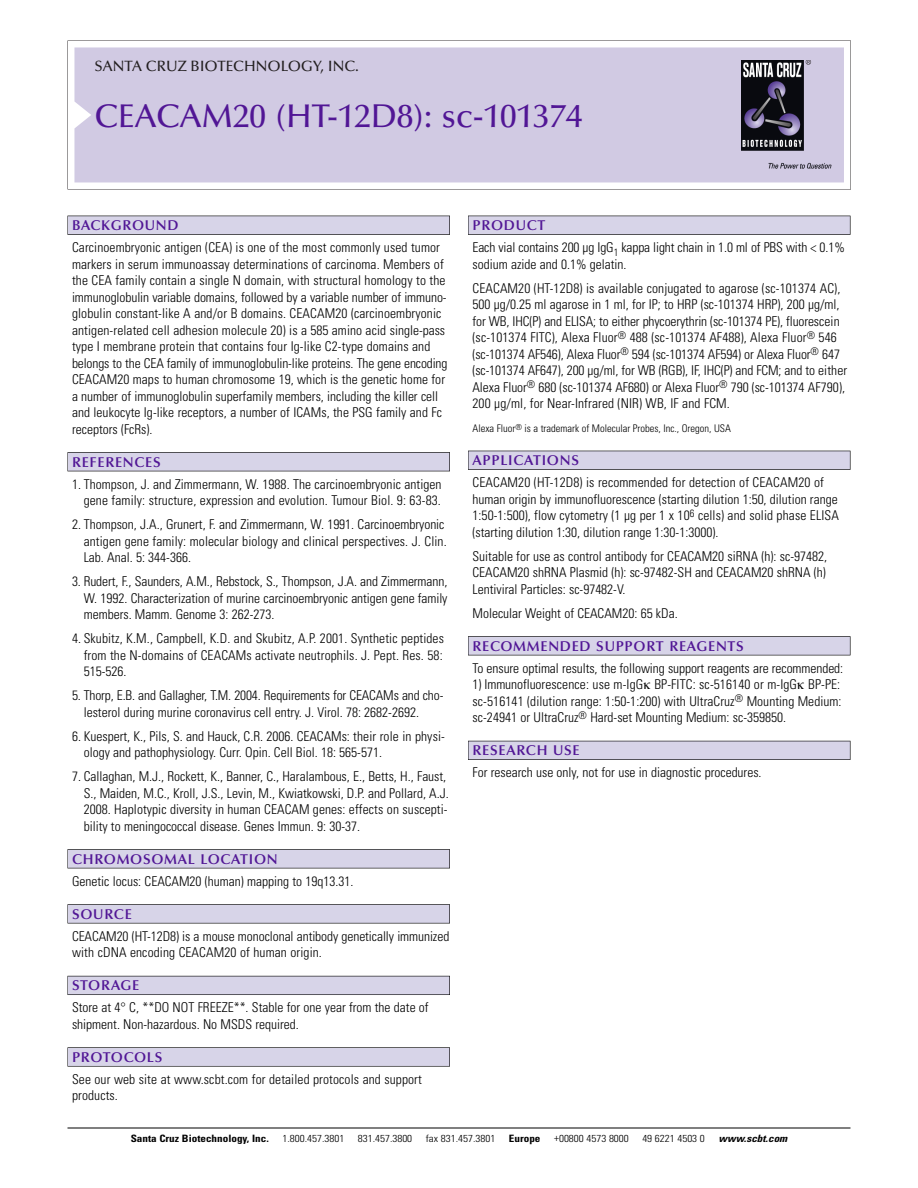
<style>
.page{position:relative;width:918px;height:1188px;background:#fff}
.page>*{position:absolute;margin:0;border:0;box-sizing:border-box;transform-origin:0 0}
.t1{font:500 33px "Optima";color:#511695}
.t2{font:500 15px "Optima";color:#231f20}
.t3{font:600 14.25px "Optima";letter-spacing:.05em;color:#511695}
.t4{font:300 condensed 13.5px/16.5px "Univers";color:#000}
.t5{font:300 condensed 10.5px "Univers";color:#000}
.t6{font:300 condensed 10.2px "Univers";color:#000;scale:1.1 1}
.t7{font:700 condensed 10.2px "Univers";color:#000;scale:1.1 1}
.t8{font:italic 700 condensed 10.2px "Univers";color:#000;scale:1.1 1}
</style>
<div class="page">
<svg style="left:68px;top:40px;width:783px;height:149px"></svg>
<div style="left:74px;top:47px;width:770px;height:135px;background:#d1cae3"></div>
<img style="left:741px;top:60px;width:90px;height:108px">
<div style="left:68px;top:216px;width:382px;height:19px;background:#535256"></div>
<div style="left:68px;top:216px;width:381px;height:18px;background:#d7d4e8"></div>
<div style="left:68px;top:452px;width:382px;height:19px;background:#515155"></div>
<div style="left:68px;top:453px;width:381px;height:18px;background:#d7d4e8"></div>
<div style="left:68px;top:849px;width:382px;height:19px;background:#545357"></div>
<div style="left:68px;top:850px;width:381px;height:18px;background:#d7d4e8"></div>
<div style="left:68px;top:904px;width:382px;height:19px;background:#575659"></div>
<div style="left:68px;top:905px;width:381px;height:18px;background:#d7d4e8"></div>
<div style="left:68px;top:976px;width:382px;height:19px;background:#595860"></div>
<div style="left:68px;top:976px;width:381px;height:18px;background:#d7d4e8"></div>
<svg style="left:68px;top:1047px;width:382px;height:20px"></svg>
<div style="left:68px;top:1048px;width:381px;height:18px;background:#d7d4e8"></div>
<div style="left:468px;top:216px;width:382px;height:19px;background:#535256"></div>
<div style="left:468px;top:216px;width:382px;height:18px;background:#d7d4e8"></div>
<div style="left:468px;top:451px;width:382px;height:19px;background:#525156"></div>
<div style="left:468px;top:451px;width:382px;height:18px;background:#d7d4e8"></div>
<div style="left:468px;top:636px;width:382px;height:19px;background:#545357"></div>
<div style="left:468px;top:637px;width:382px;height:18px;background:#d7d4e8"></div>
<div style="left:468px;top:741px;width:382px;height:19px;background:#535259"></div>
<div style="left:468px;top:741px;width:382px;height:18px;background:#d7d4e8"></div>
<hr style="left:68px;top:1128px;width:782px;height:1px;background:#000">
<p class="t2" style="left:94px;top:60px;width:266px">SANTA CRUZ BIOTECHNOLOGY, INC.</p>
<p class="t1" style="left:94px;top:102px;width:490px">CEACAM20 (HT-12D8): sc-101374</p>
<p class="t3" style="left:72px;top:219px;width:108px">BACKGROUND</p>
<p class="t4" style="left:72px;top:240px;width:377px">Carcinoembryonic antigen (CEA) is one of the most commonly used tumor markers in serum immunoassay determinations of carcinoma. Members of the CEA family contain a single N domain, with structural homology to the immunoglobulin variable domains, followed by a variable number of immuno&shy;globulin constant-like A and/or B domains. CEACAM20 (carcinoembryonic antigen-related cell adhesion molecule 20) is a 585 amino acid single-pass type I membrane protein that contains four Ig-like C2-type domains and belongs to the CEA family of immunoglobulin-like proteins. The gene encoding CEACAM20 maps to human chromosome 19, which is the genetic home for a number of immunoglobulin superfamily members, including the killer cell and leukocyte Ig-like receptors, a number of ICAMs, the PSG family and Fc receptors (FcRs).</p>
<p class="t3" style="left:72px;top:456px;width:90px">REFERENCES</p>
<p class="t4" style="left:72px;top:477px;width:371px;text-align:right">1. Thompson, J. and Zimmermann, W. 1988. The carcinoembryonic antigen gene family: structure, expression and evolution. Tumour Biol. 9: 63-83.</p>
<p class="t4" style="left:84px;top:517px;width:364px;text-indent:-12px">2. Thompson, J.A., Grunert, F. and Zimmermann, W. 1991. Carcinoembryonic antigen gene family: molecular biology and clinical perspectives. J. Clin.<br>Lab. Anal. 5: 344-366.</p>
<p class="t4" style="left:84px;top:574px;width:365px;text-align:justify;text-indent:-12px">3. Rudert, F., Saunders, A.M., Rebstock, S., Thompson, J.A. and Zimmermann, W. 1992. Characterization of murine carcinoembryonic antigen gene family members. Mamm. Genome 3: 262-273.</p>
<p class="t4" style="left:84px;top:631px;width:362px;text-align:justify;text-indent:-12px">4. Skubitz, K.M., Campbell, K.D. and Skubitz, A.P. 2001. Synthetic peptides from the N-domains of CEACAMs activate neutrophils. J. Pept. Res. 58:<br>515-526.</p>
<p class="t4" style="left:84px;top:688px;width:361px;text-indent:-12px">5. Thorp, E.B. and Gallagher, T.M. 2004. Requirements for CEACAMs and cho&shy;lesterol during murine coronavirus cell entry. J. Virol. 78: 2682-2692.</p>
<p class="t4" style="left:84px;top:729px;width:363px;text-indent:-12px">6. Kuespert, K., Pils, S. and Hauck, C.R. 2006. CEACAMs: their role in physi&shy;ology and pathophysiology. Curr. Opin. Cell Biol. 18: 565-571.</p>
<p class="t4" style="left:84px;top:769px;width:367px;text-indent:-12px">7. Callaghan, M.J., Rockett, K., Banner, C., Haralambous, E., Betts, H., Faust, S., Maiden, M.C., Kroll, J.S., Levin, M., Kwiatkowski, D.P. and Pollard, A.J.<br>2008. Haplotypic diversity in human CEACAM genes: effects on suscepti&shy;bility to meningococcal disease. Genes Immun. 9: 30-37.</p>
<p class="t3" style="left:72px;top:853px;width:207px">CHROMOSOMAL LOCATION</p>
<p class="t4" style="left:72px;top:874px;width:283px">Genetic locus: CEACAM20 (human) mapping to 19q13.31.</p>
<p class="t3" style="left:72px;top:908px;width:61px">SOURCE</p>
<p class="t4" style="left:72px;top:929px;width:379px">CEACAM20 (HT-12D8) is a mouse monoclonal antibody genetically immunized with cDNA encoding CEACAM20 of human origin.</p>
<p class="t3" style="left:72px;top:979px;width:69px">STORAGE</p>
<p class="t4" style="left:72px;top:1001px;width:358px">Store at 4° C, **DO NOT FREEZE**. Stable for one year from the date of shipment. Non-hazardous. No MSDS required.</p>
<p class="t3" style="left:72px;top:1051px;width:92px">PROTOCOLS</p>
<p class="t4" style="left:72px;top:1072px;width:351px">See our web site at www.scbt.com for detailed protocols and support products.</p>
<p class="t3" style="left:473px;top:219px;width:74px">PRODUCT</p>
<p class="t4" style="left:473px;top:240px;width:374px">Each vial contains 200 µg IgG<sub>1</sub> kappa light chain in 1.0 ml of PBS with &lt; 0.1% sodium azide and 0.1% gelatin.</p>
<p class="t4" style="left:473px;top:281px;width:376px">CEACAM20 (HT-12D8) is available conjugated to agarose (sc-101374 AC), 500 µg/0.25 ml agarose in 1 ml, for IP; to HRP (sc-101374 HRP), 200 µg/ml, for WB, IHC(P) and ELISA; to either phycoerythrin (sc-101374 PE), fluorescein (sc-101374 FITC), Alexa Fluor<sup>®</sup> 488 (sc-101374 AF488), Alexa Fluor<sup>®</sup> 546 (sc-101374 AF546), Alexa Fluor<sup>®</sup> 594 (sc-101374 AF594) or Alexa Fluor<sup>®</sup> 647 (sc-101374 AF647), 200 µg/ml, for WB (RGB), IF, IHC(P) and FCM; and to either Alexa Fluor<sup>®</sup> 680 (sc-101374 AF680) or Alexa Fluor<sup>®</sup> 790 (sc-101374 AF790), 200 µg/ml, for Near-Infrared (NIR) WB, IF and FCM.</p>
<p class="t5" style="left:473px;top:424px;width:260px">Alexa Fluor<sup>®</sup> is a trademark of Molecular Probes, Inc., Oregon, USA</p>
<p class="t3" style="left:473px;top:454px;width:108px">APPLICATIONS</p>
<p class="t4" style="left:473px;top:475px;width:368px">CEACAM20 (HT-12D8) is recommended for detection of CEACAM20 of human origin by immunofluorescence (starting dilution 1:50, dilution range 1:50-1:500), flow cytometry (1 µg per 1 x 10<sup>6</sup> cells) and solid phase ELISA (starting dilution 1:30, dilution range 1:30-1:3000).</p>
<p class="t4" style="left:473px;top:549px;width:356px;text-align:justify">Suitable for use as control antibody for CEACAM20 siRNA (h): sc-97482, CEACAM20 shRNA Plasmid (h): sc-97482-SH and CEACAM20 shRNA (h)<br>Lentiviral Particles: sc-97482-V.</p>
<p class="t4" style="left:473px;top:606px;width:207px">Molecular Weight of CEACAM20: 65 kDa.</p>
<p class="t3" style="left:473px;top:640px;width:273px">RECOMMENDED SUPPORT REAGENTS</p>
<p class="t4" style="left:473px;top:661px;width:372px">To ensure optimal results, the following support reagents are recommended:</p>
<p class="t4" style="left:473px;top:678px;width:371px;text-align:justify">1) Immunofluorescence: use m-IgG BP-FITC: sc-516140 or m-IgG BP-PE: sc-516141 (dilution range: 1:50-1:200) with UltraCruz<sup>®</sup> Mounting Medium: sc-24941 or UltraCruz<sup>®</sup> Hard-set Mounting Medium: sc-359850.</p>
<p class="t3" style="left:473px;top:744px;width:109px">RESEARCH USE</p>
<p class="t4" style="left:473px;top:766px;width:291px">For research use only, not for use in diagnostic procedures.</p>
<p class="t7" style="left:131px;top:1135px;width:127px">Santa Cruz Biotechnology, Inc.</p>
<p class="t6" style="left:282px;top:1135px;width:58px">1.800.457.3801</p>
<p class="t6" style="left:358px;top:1135px;width:51px">831.457.3800</p>
<p class="t6" style="left:426px;top:1135px;width:65px">fax 831.457.3801</p>
<p class="t7" style="left:509px;top:1135px;width:30px">Europe</p>
<p class="t6" style="left:554px;top:1135px;width:69px">+00800 4573 8000</p>
<p class="t6" style="left:642px;top:1135px;width:58px">49 6221 4503 0</p>
<p class="t8" style="left:719px;top:1135px;width:66px">www.scbt.com</p>
</div>
